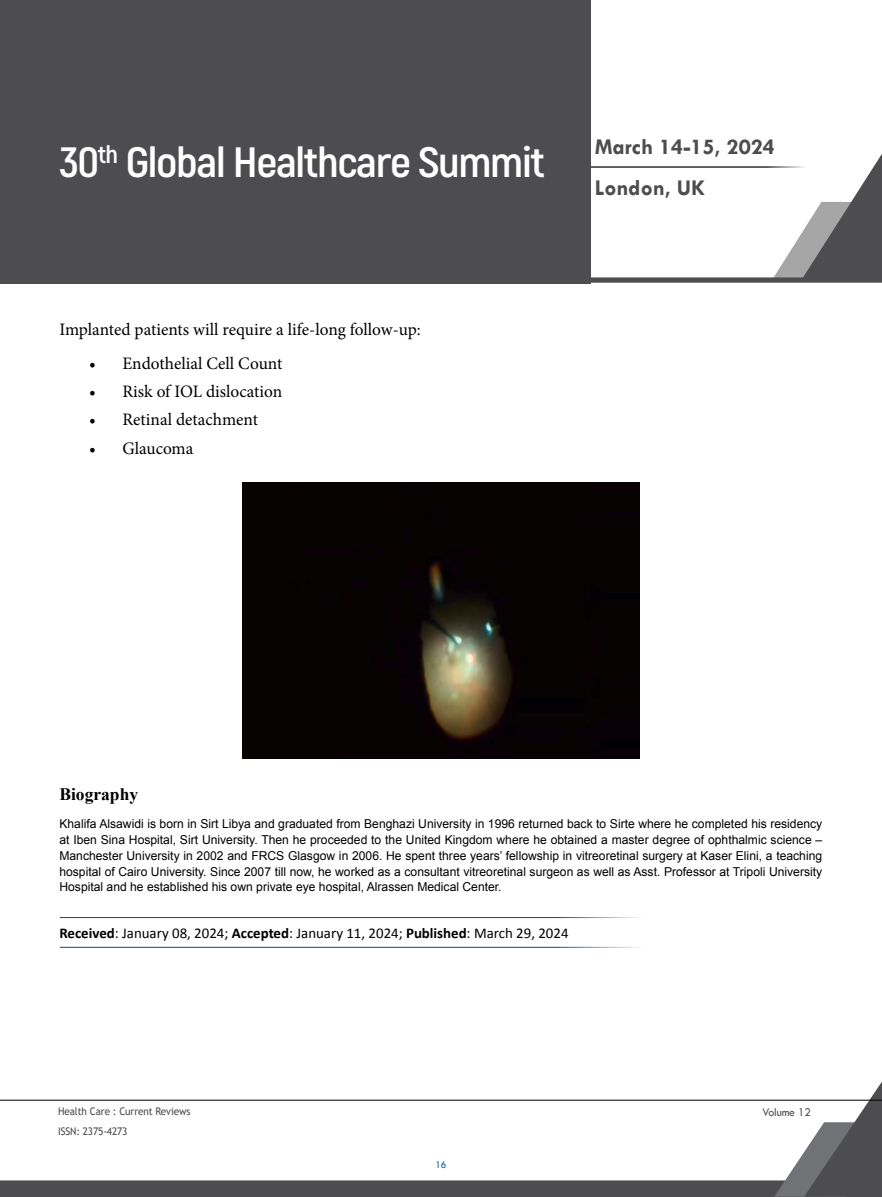
<style>
.page{position:relative;width:882px;height:1197px;background:#fff}
.page>*{position:absolute;margin:0;border:0;box-sizing:border-box;transform-origin:0 0}
.t1{font:700 42.35px "Akrobat";letter-spacing:-.03em;color:#fff;scale:1.09 1}
.t2{font:700 22.75px/41.1px "Tw Cen";color:#4d4d4f}
.t3{font:17.5px "Minion Pro";color:#000}
.t4{font:700 17.5px "Times New Roman";color:#000}
.t5{font:14.88px "Calibri";color:#000}
.t6{font:12.25px/15.8px "Arial";color:#000;text-align:justify}
.t7{font:12.25px "Tw Cen";letter-spacing:-.01em;color:#4d4d4f;scale:.95 1}
.t8{font:10.5px "Trebuchet MS";letter-spacing:-.01em;color:#4d4d4f;scale:.95 1}
.t9{font:10.5px "Tw Cen";color:#005496;scale:.95 1}
.s1{font-weight:700}
</style>
<div class="page">
<svg style="left:0;top:1081px;width:882px;height:116px"></svg>
<hr style="left:0;top:1100px;width:882px;height:1px;background:#000">
<div style="left:0;top:0;width:590px;height:283px;background:#4d4d4f"></div>
<svg style="left:590px;top:153px;width:292px;height:130px"></svg>
<img style="left:242px;top:482px;width:398px;height:277px">
<hr style="left:60px;top:917px;width:618px;height:1px;background:#004b84">
<hr style="left:60px;top:947px;width:618px;height:1px;background:#004b84">
<h1 class="t1" style="left:59px;top:136px;width:447px">30<sup>th</sup> Global Healthcare Summit</h1>
<h3 class="t3" style="left:59px;top:318px;width:363px">Implanted patients will require a life-long follow-up:</h3>
<h3 class="t3" style="left:89px;top:351px;width:195px">• Endothelial Cell Count</h3>
<h3 class="t3" style="left:89px;top:380px;width:195px">• Risk of IOL dislocation</h3>
<h3 class="t3" style="left:89px;top:408px;width:170px">• Retinal detachment</h3>
<h3 class="t3" style="left:89px;top:437px;width:106px">• Glaucoma</h3>
<h2 class="t2" style="left:595px;top:126px;width:182px">March 14-15, 2024<br>London, UK</h2>
<h3 class="t4" style="left:59px;top:782px;width:80px">Biography</h3>
<p class="t6" style="left:59px;top:816px;width:764px">Khalifa Alsawidi is born in Sirt Libya and graduated from Benghazi University in 1996 returned back to Sirte where he completed his residency at Iben Sina Hospital, Sirt University. Then he proceeded to the United Kingdom where he obtained a master degree of ophthalmic science – Manchester University in 2002 and FRCS Glasgow in 2006. He spent three years’ fellowship in vitreoretinal surgery at Kaser Elini, a teaching hospital of Cairo University. Since 2007 till now, he worked as a consultant vitreoretinal surgeon as well as Asst. Professor at Tripoli University Hospital and he established his own private eye hospital, Alrassen Medical Center.</p>
<p class="t5" style="left:59px;top:923px;width:511px"><span class="s1">Received</span>: January 08, 2024; <span class="s1">Accepted</span>: January 11, 2024; <span class="s1">Published</span>: March 29, 2024</p>
<p class="t8" style="left:58px;top:1105px;width:141px">Health Care : Current Reviews</p>
<p class="t7" style="left:762px;top:1104px;width:53px">Volume 12</p>
<p class="t8" style="left:58px;top:1125px;width:75px">ISSN: 2375-4273</p>
<p class="t9" style="left:436px;top:1159px;width:13px">16</p>
</div>
